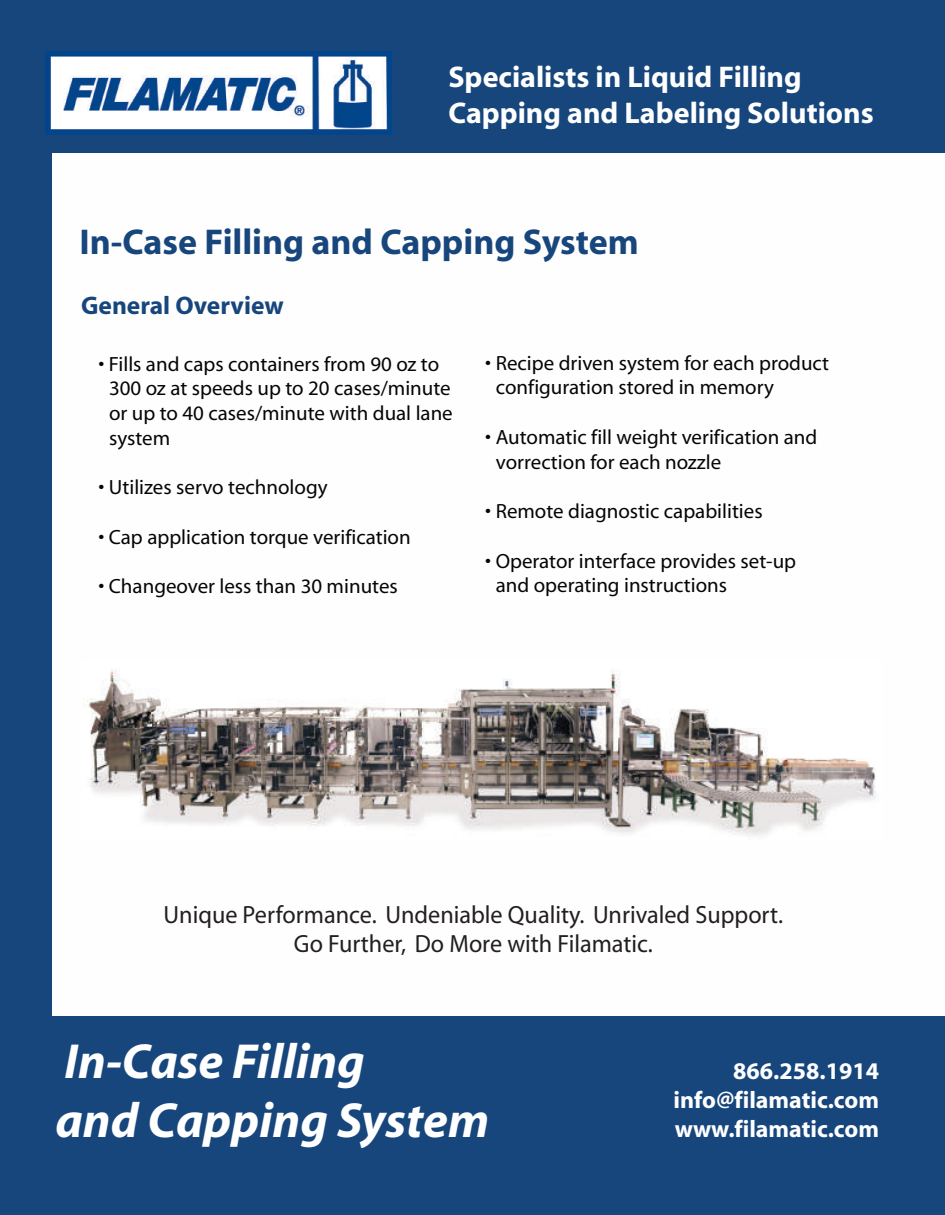
<style>
.page{position:relative;width:945px;height:1215px;background:#fff}
.page>*{position:absolute;margin:0;border:0;box-sizing:border-box;transform-origin:0 0}
.t1{font:italic 700 49.5px/59.4px "Myriad";color:#fff}
.t2{font:700 36px "Myriad";color:#17467d}
.t3{font:700 30px/36px "Myriad";color:#fff}
.t4{font:700 25.5px "Myriad";color:#17467d}
.t5{font:24.9px/28.8px "Myriad";color:#231f20;text-align:center}
.t6{font:700 24px/28.8px "Myriad";color:#fff;text-align:justify}
.t7{font:20.7px/24.8px "Myriad";color:#050504}
.s1{font-family:"Myriad Pro"}
</style>
<div class="page">
<div style="left:0;top:1038px;width:945px;height:177px;background:#17467d"></div>
<div style="left:0;top:0;width:945px;height:1054px;background:#17467d"></div>
<div style="left:52px;top:153px;width:893px;height:863px;background:#fffefe"></div>
<img style="left:45px;top:51px;width:347px;height:84px">
<img style="left:84px;top:669px;width:792px;height:167px">
<h3 class="t3" style="left:448px;top:60px;width:427px">Specialists in Liquid Filling<br>Capping and Labeling Solutions</h3>
<h2 class="t2" style="left:80px;top:223px;width:561px">In-Case Filling and Capping System</h2>
<p class="t4" style="left:81px;top:292px;width:204px">General Overview</p>
<p class="t7" style="left:109px;top:352px;width:345px;text-indent:-10px">• Fills and caps containers from 90 oz to<br>300 oz at speeds up to 20 cases/minute or up to 40 cases/minute with dual lane system</p>
<p class="t7" style="left:99px;top:476px;width:231px">• Utilizes servo technology</p>
<p class="t7" style="left:99px;top:526px;width:314px">• Cap application torque verification</p>
<p class="t7" style="left:99px;top:575px;width:301px">• Changeover <span class="s1">less than 30</span> minutes</p>
<p class="t7" style="left:496px;top:351px;width:335px;text-indent:-10px">• Recipe driven system for each product configuration stored in memory</p>
<p class="t7" style="left:496px;top:426px;width:323px;text-indent:-10px">• Automatic fill weight verification and vorrection for each nozzle</p>
<p class="t7" style="left:485px;top:500px;width:279px">• Remote diagnostic capabilities</p>
<p class="t7" style="left:496px;top:549px;width:302px;text-indent:-10px">• Operator interface provides set-up and operating instructions</p>
<p class="t5" style="left:164px;top:901px;width:621px">Unique Performance. Undeniable Quality. Unrivaled Support.<br>Go Further, Do More with Filamatic.</p>
<h1 class="t1" style="left:56px;top:1033px;width:435px">In-Case Filling<br>and Capping System</h1>
<p class="t6" style="left:674px;top:1057px;width:207px;text-indent:60px">866.258.1914 info@filamatic.com www.filamatic.com</p>
</div>
